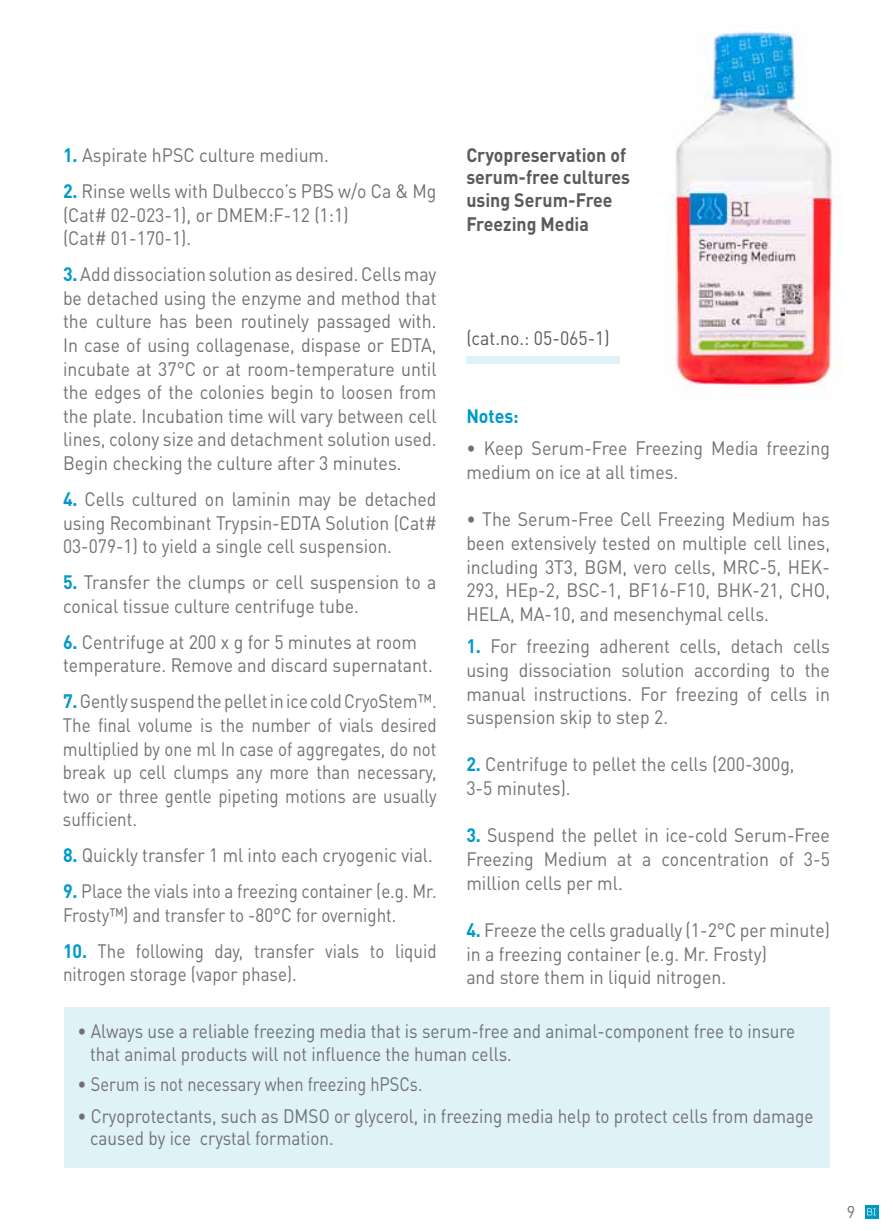
<style>
.page{position:relative;width:893px;height:1231px;background:#fff}
.page>*{position:absolute;margin:0;border:0;box-sizing:border-box;transform-origin:0 0}
.t1{font:19.25px/23.6px "DINOT";color:#717073;scale:.92 1}
.t2{font:19.25px/22.8px "DINOT";color:#717073;scale:.89 1}
.t3{font:19.25px/23.6px "DINOT";color:#717073;text-align:justify;scale:.9 1}
.t4{font:19.25px/23.6px "DINOT";color:#717073;scale:.88 1}
.t5{font:700 19.25px/23.1px "DINOT";color:#595a5c;scale:.92 1}
.t6{font:19.25px "DINOT";color:#717073;scale:.91 1}
.t7{font:19.25px "DINOT";color:#595a5c;scale:.92 1}
.t8{font:700 19.25px "DINOT";color:#009ac7;scale:.92 1}
.t9{font:16.8px "DINOT";color:#717073;scale:.96 1}
.s1{font-weight:700;color:#009ac7}
</style>
<div class="page">
<div style="left:466px;top:356px;width:154px;height:8px;background:#def2f8"></div>
<img style="left:666px;top:32px;width:175px;height:359px">
<div style="left:64px;top:1006px;width:766px;height:161px;background:#def2f8"></div>
<div style="left:865px;top:1204px;width:14px;height:14px;background:#009ac7"></div>
<svg style="left:867px;top:1208px;width:9px;height:7px"></svg>
<p class="t1" style="left:63px;top:143px;width:291px"><span class="s1">1.</span> Aspirate hPSC culture medium.</p>
<p class="t1" style="left:63px;top:179px;width:408px"><span class="s1">2.</span> Rinse wells with Dulbecco’s PBS w/o Ca &amp; Mg (Cat# 02-023-1), or DMEM:F-12 (1:1)<br>(Cat# 01-170-1).</p>
<p class="t1" style="left:63px;top:262px;width:408px;text-align:justify"><span class="s1">3.</span> Add dissociation solution as desired. Cells may be detached using the enzyme and method that the culture has been routinely passaged with.<br>In case of using collagenase, dispase or EDTA, incubate at 37°C or at room-temperature until the edges of the colonies begin to loosen from the plate. Incubation time will vary between cell lines, colony size and detachment solution used.<br>Begin checking the culture after 3 minutes.</p>
<p class="t1" style="left:63px;top:487px;width:408px;text-align:justify"><span class="s1">4.</span> Cells cultured on laminin may be detached using Recombinant Trypsin-EDTA Solution (Cat# 03-079-1) to yield a single cell suspension.</p>
<p class="t1" style="left:63px;top:570px;width:407px"><span class="s1">5.</span> Transfer the clumps or cell suspension to a conical tissue culture centrifuge tube.</p>
<p class="t1" style="left:63px;top:629px;width:403px"><span class="s1">6.</span> Centrifuge at 200 x g for 5 minutes at room temperature. Remove and discard supernatant.</p>
<p class="t3" style="left:63px;top:689px;width:417px"><span class="s1">7.</span> Gently suspend the pellet in ice cold CryoStem™.<br>The final volume is the number of vials desired multiplied by one ml In case of aggregates, do not break up cell clumps any more than necessary, two or three gentle pipeting motions are usually sufficient.</p>
<p class="t6" style="left:63px;top:843px;width:408px"><span class="s1">8.</span> Quickly transfer 1 ml into each cryogenic vial.</p>
<p class="t4" style="left:63px;top:879px;width:426px"><span class="s1">9.</span> Place the vials into a freezing container (e.g. Mr.<br>Frosty™) and transfer to -80°C for overnight.</p>
<p class="t4" style="left:63px;top:938px;width:426px"><span class="s1">10.</span> The following day, transfer vials to liquid nitrogen storage (vapor phase).</p>
<p class="t5" style="left:466px;top:142px;width:180px">Cryopreservation of serum-free cultures using Serum-Free<br>Freezing Media</p>
<p class="t7" style="left:466px;top:326px;width:157px">(cat.no.: 05-065-1)</p>
<p class="t8" style="left:466px;top:403px;width:58px">Notes:</p>
<p class="t1" style="left:466px;top:436px;width:397px">• Keep Serum-Free Freezing Media freezing medium on ice at all times.</p>
<p class="t1" style="left:466px;top:507px;width:397px;text-align:justify">• The Serum-Free Cell Freezing Medium has been extensively tested on multiple cell lines, including 3T3, BGM, vero cells, MRC-5, HEK-293, HEp-2, BSC-1, BF16-F10, BHK-21, CHO, HELA, MA-10, and mesenchymal cells.</p>
<p class="t1" style="left:466px;top:634px;width:397px;text-align:justify"><span class="s1">1.</span> For freezing adherent cells, detach cells using dissociation solution according to the manual instructions. For freezing of cells in suspension skip to step 2.</p>
<p class="t1" style="left:466px;top:752px;width:358px"><span class="s1">2.</span> Centrifuge to pellet the cells (200-300g,<br>3-5 minutes).</p>
<p class="t1" style="left:466px;top:823px;width:397px;text-align:justify"><span class="s1">3.</span> Suspend the pellet in ice-cold Serum-Free Freezing Medium at a concentration of 3-5 million cells per ml.</p>
<p class="t1" style="left:466px;top:917px;width:397px"><span class="s1">4.</span> Freeze the cells gradually (1-2°C per minute) in a freezing container (e.g. Mr. Frosty)<br>and store them in liquid nitrogen.</p>
<p class="t2" style="left:90px;top:1019px;width:794px;text-indent:-13px">• Always use a reliable freezing media that is serum-free and animal-component free to insure that animal products will not influence the human cells.</p>
<p class="t2" style="left:77px;top:1072px;width:389px">• Serum is not necessary when freezing hPSCs.</p>
<p class="t2" style="left:90px;top:1103px;width:814px;text-indent:-13px">• Cryoprotectants, such as DMSO or glycerol, in freezing media help to protect cells from damage caused by ice crystal formation.</p>
<p class="t9" style="left:847px;top:1201px;width:10px">9</p>
</div>
